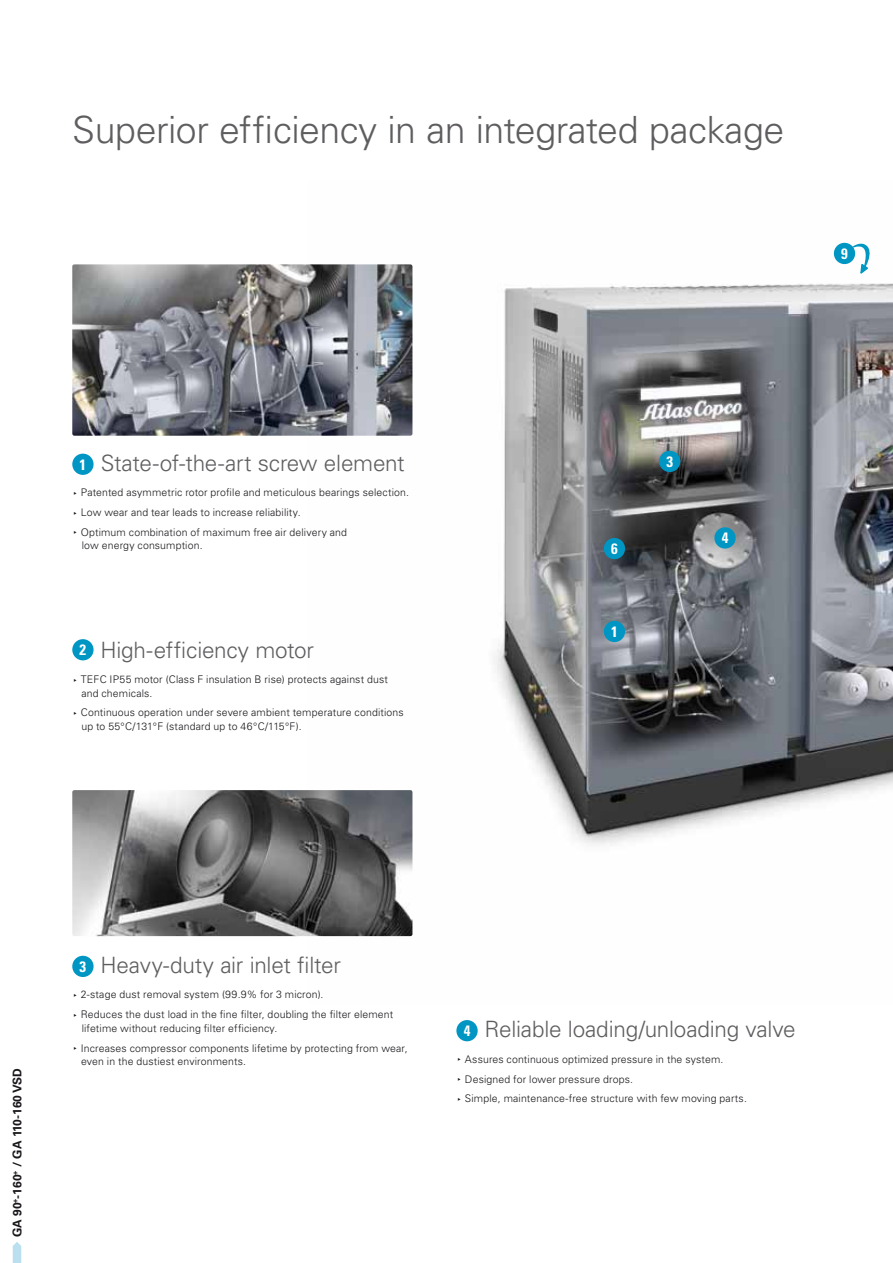
<style>
.page{position:relative;width:893px;height:1263px;background:#fff}
.page>*{position:absolute;margin:0;border:0;box-sizing:border-box;transform-origin:0 0}
.t1{font:300 37.5px "Univers LT Std";letter-spacing:-.01em;color:#5f5d60}
.t2{font:300 22.5px "Univers LT Std";letter-spacing:-.01em;color:#5f5d60}
.t3{font:700 condensed 15px "Univers LT Std";color:#fff}
.t4{font:700 12px "Univers LT Std";color:#1a171b}
.t5{font:300 10.5px/20px "Univers LT Std";letter-spacing:.015em;color:#1a171b}
</style>
<div class="page">
<svg style="left:13px;top:1242px;width:8px;height:21px"></svg>
<img style="left:318px;top:242px;width:575px;height:695px">
<img style="left:72px;top:264px;width:340px;height:172px">
<img style="left:72px;top:790px;width:340px;height:146px">
<div style="left:456px;top:1020px;width:22px;height:21px;background:#0096c3;border-radius:50%"></div>
<div style="left:72px;top:639px;width:22px;height:21px;background:#0096c3;border-radius:50%"></div>
<div style="left:72px;top:454px;width:22px;height:21px;background:#0096c3;border-radius:50%"></div>
<div style="left:72px;top:956px;width:22px;height:21px;background:#0096c3;border-radius:50%"></div>
<div style="left:604px;top:621px;width:21px;height:21px;background:#0096c3;border-radius:50%"></div>
<div style="left:659px;top:451px;width:21px;height:21px;background:#0096c3;border-radius:50%"></div>
<div style="left:834px;top:243px;width:21px;height:21px;background:#0096c3;border-radius:50%"></div>
<div style="left:714px;top:527px;width:22px;height:22px;background:#0096c3;border-radius:50%"></div>
<div style="left:604px;top:538px;width:21px;height:21px;background:#0096c3;border-radius:50%"></div>
<svg style="left:848px;top:242px;width:30px;height:35px"></svg>
<h1 class="t1" style="left:72px;top:107px;width:714px">Superior efficiency in an integrated package</h1>
<h3 class="t3" style="left:841px;top:244px;width:8px">9</h3>
<h2 class="t2" style="left:101px;top:449px;width:305px">State-of-the-art screw element</h2>
<p class="t5" style="left:81px;top:482px;width:330px">Patented asymmetric rotor profile and meticulous bearings selection.<br>Low wear and tear leads to increase reliability.<br>Optimum combination of maximum free air delivery and</p>
<p class="t5" style="left:82px;top:536px;width:122px">low energy consumption.</p>
<h3 class="t3" style="left:80px;top:455px;width:8px">1</h3>
<h2 class="t2" style="left:100px;top:636px;width:215px">High-efficiency motor</h2>
<p class="t5" style="left:81px;top:673px;width:309px;line-height:13.5px">TEFC IP55 motor (Class F insulation B rise) protects against dust and chemicals.</p>
<p class="t5" style="left:81px;top:706px;width:324px;line-height:13.5px">Continuous operation under severe ambient temperature conditions up to 55°C/131°F (standard up to 46°C/115°F).</p>
<h3 class="t3" style="left:80px;top:641px;width:8px">2</h3>
<h3 class="t3" style="left:611px;top:539px;width:8px">6</h3>
<h3 class="t3" style="left:611px;top:622px;width:8px">1</h3>
<h3 class="t3" style="left:666px;top:452px;width:8px">3</h3>
<h3 class="t3" style="left:722px;top:529px;width:8px">4</h3>
<p class="t4" style="left:10px;top:1237px;width:171px;rotate:-90deg">GA 90<sup>+</sup>-160<sup>+</sup> / GA 110-160 VSD</p>
<h2 class="t2" style="left:100px;top:951px;width:242px">Heavy-duty air inlet filter</h2>
<p class="t5" style="left:81px;top:985px;width:314px">2-stage dust removal system (99.9% for 3 micron).<br>Reduces the dust load in the fine filter, doubling the filter element</p>
<p class="t5" style="left:81px;top:1018px;width:328px">lifetime without reducing filter efficiency.<br>Increases compressor components lifetime by protecting from wear,</p>
<p class="t5" style="left:81px;top:1051px;width:167px">even in the dustiest environments.</p>
<h3 class="t3" style="left:80px;top:957px;width:8px">3</h3>
<h2 class="t2" style="left:484px;top:1015px;width:313px">Reliable loading/unloading valve</h2>
<p class="t5" style="left:465px;top:1049px;width:284px">Assures continuous optimized pressure in the system.<br>Designed for lower pressure drops.<br>Simple, maintenance-free structure with few moving parts.</p>
<h3 class="t3" style="left:464px;top:1021px;width:8px">4</h3>
</div>
